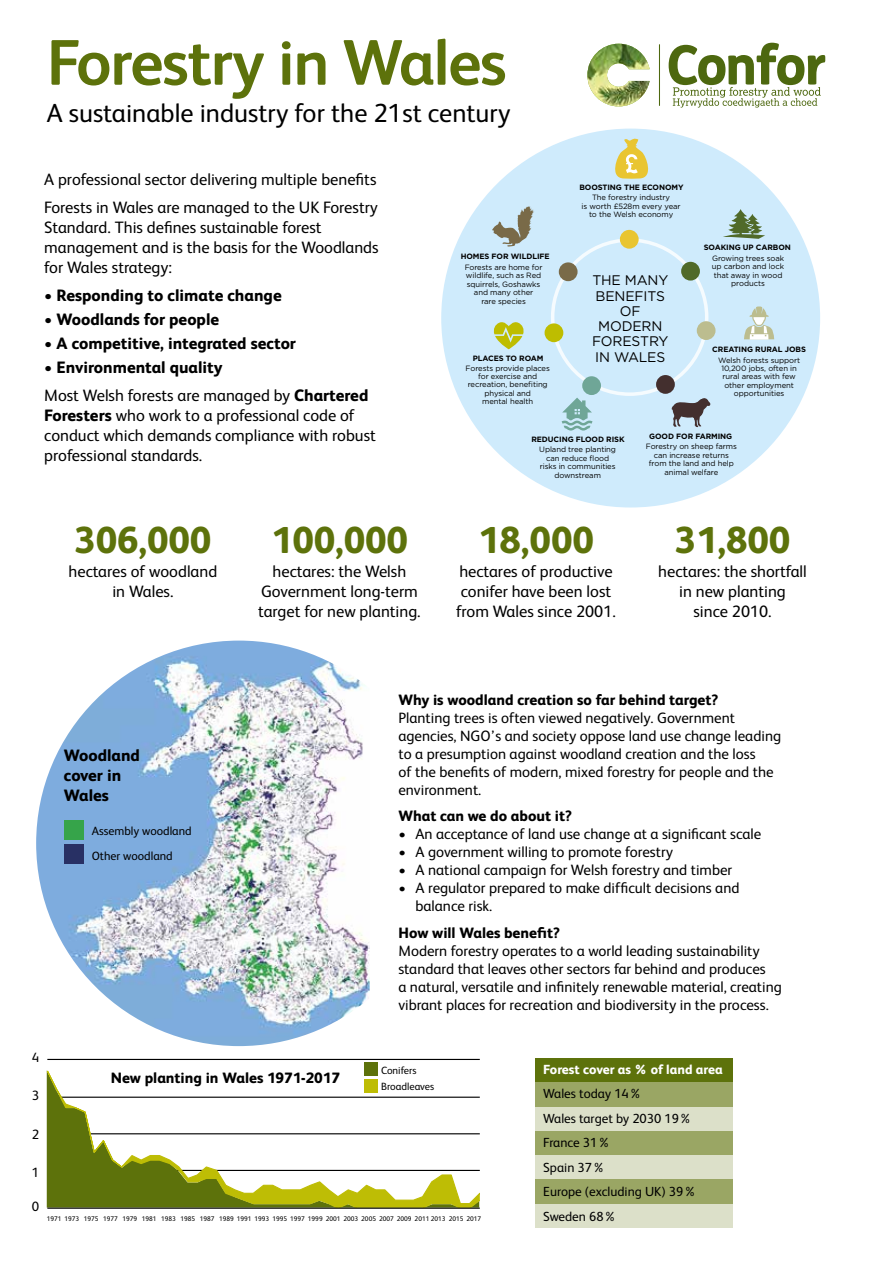
<style>
.page{position:relative;width:893px;height:1263px;background:#fff}
.page>*{position:absolute;margin:0;border:0;box-sizing:border-box;transform-origin:0 0}
.t1{font:700 64.5px "FS Albert";letter-spacing:-.02em;color:#5d720b}
.t2{font:800 37.5px "FS Albert";color:#5d720b}
.t3{font:26.25px "FS Albert";color:#000}
.t4{font:16.5px/19.8px "FS Albert";color:#000}
.t5{font:800 16.5px/19.8px "FS Albert";color:#000}
.t6{font:15px/18px "FS Albert";color:#000}
.t7{font:800 15px "FS Albert";color:#000}
.t8{font:13.95px/15.3px "Gotham";letter-spacing:-.01em;color:#000;text-align:center}
.t9{font:13.5px "FS Albert";color:#000}
.t10{font:13.2px/24.5px "FS Albert";color:#000}
.t11{font:800 13.2px "FS Albert";color:#fff}
.t12{font:12px/24.6px "FS Albert";color:#000}
.t13{font:10.5px/16.2px "FS Albert";color:#000}
.t14{font:7.65px/8.4px "Gotham";letter-spacing:-.01em;color:#000;text-align:center}
.t15{font:700 7.65px "Gotham";letter-spacing:-.01em;color:#000}
.t16{font:6.75px "FS Albert";letter-spacing:-.005em;color:#000}
.s1{font-weight:400}
.s2{font-weight:800}
</style>
<div class="page">
<img style="left:36px;top:641px;width:334px;height:405px">
<div style="left:439px;top:127px;width:383px;height:382px;background:#cfebfc;border-radius:50%"></div>
<div style="left:551px;top:238px;width:157px;height:158px;border:4px solid #fff;border-radius:50%"></div>
<svg style="left:672px;top:398px;width:39px;height:29px"></svg>
<svg style="left:562px;top:398px;width:30px;height:32px"></svg>
<svg style="left:493px;top:322px;width:31px;height:27px"></svg>
<svg style="left:744px;top:306px;width:30px;height:34px"></svg>
<div style="left:620px;top:230px;width:19px;height:19px;background:#e9c531;border-radius:50%"></div>
<div style="left:681px;top:262px;width:19px;height:19px;background:#506a29;border-radius:50%"></div>
<div style="left:697px;top:321px;width:18px;height:19px;background:#bcbd8f;border-radius:50%"></div>
<div style="left:656px;top:375px;width:19px;height:19px;background:#432f2e;border-radius:50%"></div>
<div style="left:582px;top:376px;width:19px;height:19px;background:#6fa697;border-radius:50%"></div>
<div style="left:545px;top:323px;width:18px;height:19px;background:#bebd00;border-radius:50%"></div>
<div style="left:559px;top:262px;width:19px;height:19px;background:#796a48;border-radius:50%"></div>
<svg style="left:615px;top:138px;width:34px;height:41px"></svg>
<svg style="left:723px;top:209px;width:42px;height:30px"></svg>
<svg style="left:492px;top:206px;width:42px;height:41px"></svg>
<hr style="left:659px;top:44px;width:1px;height:62px;background:#4d680f">
<img style="left:587px;top:44px;width:62px;height:62px">
<svg style="left:669px;top:43px;width:156px;height:65px"></svg>
<hr style="left:47px;top:1059px;width:433px;height:1px;background:#000">
<hr style="left:47px;top:1096px;width:433px;height:2px;background:#000">
<hr style="left:47px;top:1133px;width:433px;height:1px;background:#000">
<hr style="left:47px;top:1170px;width:433px;height:1px;background:#000">
<svg style="left:47px;top:1069px;width:432px;height:138px"></svg>
<hr style="left:47px;top:1207px;width:433px;height:2px;background:#000">
<div style="left:536px;top:1204px;width:197px;height:24px;background:#dce0c9"></div>
<div style="left:536px;top:1058px;width:197px;height:24px;background:#5d720b"></div>
<div style="left:536px;top:1082px;width:197px;height:25px;background:#9aa664"></div>
<div style="left:536px;top:1107px;width:197px;height:24px;background:#dce0c9"></div>
<div style="left:536px;top:1131px;width:197px;height:24px;background:#9aa664"></div>
<div style="left:536px;top:1155px;width:197px;height:25px;background:#dce0c9"></div>
<div style="left:536px;top:1180px;width:197px;height:24px;background:#9aa664"></div>
<div style="left:64px;top:820px;width:19px;height:19px;background:#36a44a"></div>
<div style="left:64px;top:844px;width:19px;height:20px;background:#283064"></div>
<div style="left:364px;top:1063px;width:13px;height:13px;background:#5d720b"></div>
<div style="left:364px;top:1079px;width:13px;height:13px;background:#bebd05"></div>
<h1 class="t1" style="left:47px;top:19px;width:461px">Forestry in Wales</h1>
<h3 class="t3" style="left:47px;top:96px;width:465px">A sustainable industry for the 21st century</h3>
<p class="t4" style="left:44px;top:164px;width:335px;line-height:28.3px">A professional sector delivering multiple benefits<br>Forests in Wales are managed to the UK Forestry</p>
<p class="t4" style="left:44px;top:217px;width:336px">Standard. This defines sustainable forest management and is the basis for the Woodlands for Wales strategy:</p>
<p class="t5" style="left:44px;top:285px;width:239px">• Responding to climate change</p>
<p class="t5" style="left:44px;top:309px;width:177px">• Woodlands for people</p>
<p class="t5" style="left:44px;top:333px;width:253px">• A competitive, integrated sector</p>
<p class="t5" style="left:44px;top:352px;width:326px;line-height:28.3px">• Environmental quality<br><span class="s1">Most Welsh forests are managed by</span> Chartered</p>
<p class="t4" style="left:44px;top:405px;width:333px"><span class="s2">Foresters</span> who work to a professional code of conduct which demands compliance with robust professional standards.</p>
<h2 class="t2" style="left:74px;top:513px;width:138px">306,000</h2>
<p class="t4" style="left:69px;top:561px;width:150px;text-align:center">hectares of woodland in Wales.</p>
<h2 class="t2" style="left:271px;top:513px;width:138px">100,000</h2>
<p class="t4" style="left:258px;top:561px;width:164px;text-align:center">hectares: the Welsh<br>Government long-term target for new planting.</p>
<p class="t15" style="left:579px;top:183px;width:106px">BOOSTING THE ECONOMY</p>
<p class="t14" style="left:582px;top:193px;width:101px">The forestry industry<br>is worth £528m every year to the Welsh economy</p>
<p class="t15" style="left:704px;top:243px;width:89px">SOAKING UP CARBON</p>
<p class="t14" style="left:712px;top:254px;width:74px">Growing trees soak up carbon and lock that away in wood products</p>
<p class="t15" style="left:461px;top:252px;width:91px">HOMES FOR WILDLIFE</p>
<p class="t14" style="left:465px;top:263px;width:79px">Forests are home for wildlife, such as Red squirrels, Goshawks and many other<br>rare species</p>
<p class="t8" style="left:592px;top:273px;width:78px">THE MANY<br>BENEFITS<br>OF<br>MODERN<br>FORESTRY<br>IN WALES</p>
<p class="t15" style="left:712px;top:345px;width:95px">CREATING RURAL JOBS</p>
<p class="t14" style="left:718px;top:355px;width:84px">Welsh forests support<br>10,200 jobs, often in rural areas with few other employment opportunities</p>
<p class="t15" style="left:649px;top:432px;width:85px">GOOD FOR FARMING</p>
<p class="t14" style="left:646px;top:442px;width:92px">Forestry on sheep farms can increase returns from the land and help animal welfare</p>
<p class="t15" style="left:473px;top:353px;width:72px">PLACES TO ROAM</p>
<p class="t14" style="left:466px;top:363px;width:86px">Forests provide places for exercise and recreation, benefiting physical and<br>mental health</p>
<p class="t15" style="left:531px;top:434px;width:95px">REDUCING FLOOD RISK</p>
<p class="t14" style="left:539px;top:445px;width:78px">Upland tree planting can reduce flood risks in communities downstream</p>
<h2 class="t2" style="left:478px;top:513px;width:117px">18,000</h2>
<p class="t4" style="left:456px;top:561px;width:161px">hectares of productive conifer have been lost from Wales since 2001.</p>
<h2 class="t2" style="left:675px;top:513px;width:117px">31,800</h2>
<p class="t4" style="left:658px;top:561px;width:150px;text-align:center">hectares: the shortfall in new planting<br>since 2010.</p>
<p class="t5" style="left:64px;top:745px;width:78px">Woodland cover in<br>Wales</p>
<p class="t12" style="left:92px;top:818px;width:101px">Assembly woodland<br>Other woodland</p>
<p class="t7" style="left:398px;top:689px;width:321px">Why is woodland creation so far behind target?</p>
<p class="t6" style="left:398px;top:708px;width:384px">Planting trees is often viewed negatively. Government agencies, NGO’s and society oppose land use change leading to a presumption against woodland creation and the loss<br>of the benefits of modern, mixed forestry for people and the environment.</p>
<p class="t7" style="left:398px;top:805px;width:175px">What can we do about it?</p>
<p class="t6" style="left:398px;top:824px;width:364px">• An acceptance of land use change at a significant scale</p>
<p class="t6" style="left:398px;top:842px;width:276px">• A government willing to promote forestry</p>
<p class="t6" style="left:398px;top:860px;width:335px">• A national campaign for Welsh forestry and timber</p>
<p class="t6" style="left:415px;top:878px;width:326px;text-indent:-17px">• A regulator prepared to make difficult decisions and balance risk.</p>
<p class="t7" style="left:398px;top:922px;width:163px">How will Wales benefit?</p>
<p class="t6" style="left:398px;top:941px;width:385px">Modern forestry operates to a world leading sustainability standard that leaves other sectors far behind and produces<br>a natural, versatile and infinitely renewable material, creating vibrant places for recreation and biodiversity in the process.</p>
<p class="t9" style="left:32px;top:1048px;width:9px">4</p>
<p class="t9" style="left:32px;top:1086px;width:9px">3</p>
<p class="t7" style="left:111px;top:1067px;width:231px">New planting in Wales 1971-2017</p>
<p class="t13" style="left:381px;top:1062px;width:55px">Conifers<br>Broadleaves</p>
<p class="t9" style="left:32px;top:1126px;width:9px">2</p>
<p class="t9" style="left:32px;top:1163px;width:9px">1</p>
<p class="t9" style="left:32px;top:1197px;width:9px">0</p>
<p class="t16" style="left:47px;top:1214px;width:436px">1971 1973 1975 1977 1979 1981 1983 1985 1987 1989 1991 1993 1995 1997 1999 2001 2003 2005 2007 2009 2011 2013 2015 2017</p>
<p class="t11" style="left:543px;top:1060px;width:181px">Forest cover as % of land area</p>
<p class="t10" style="left:543px;top:1081px;width:155px">Wales today 14%<br>Wales target by 2030 19%<br>France 31%<br>Spain 37%<br>Europe (excluding UK) 39%<br>Sweden 68%</p>
</div>
